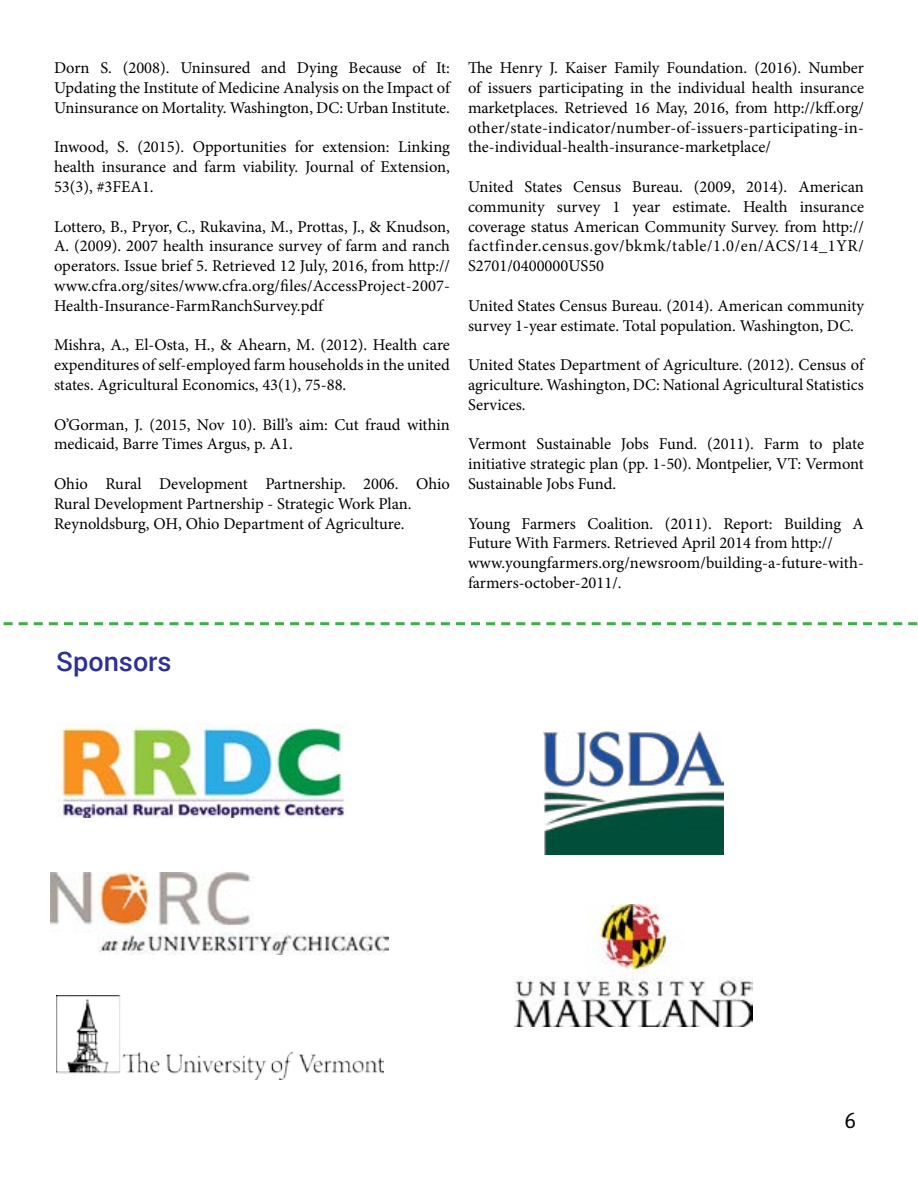
<style>
.page{position:relative;width:918px;height:1188px;background:#fff}
.page>*{position:absolute;margin:0;border:0;box-sizing:border-box;transform-origin:0 0}
.t1{font:500 27px "Roboto";color:#2e3092}
.t2{font:21px "Enriqueta";color:#000}
.t3{font:16.5px/19.8px "Minion Pro";color:#000;text-align:justify}
</style>
<div class="page">
<svg style="left:4px;top:622px;width:914px;height:3px"></svg>
<img style="left:59px;top:724px;width:285px;height:93px">
<img style="left:544px;top:732px;width:179px;height:123px">
<img style="left:56px;top:996px;width:328px;height:84px">
<img style="left:515px;top:905px;width:237px;height:122px">
<img style="left:51px;top:873px;width:338px;height:81px">
<p class="t3" style="left:54px;top:58px;width:398px">Dorn S. (2008). Uninsured and Dying Because of It:<br>Updating the Institute of Medicine Analysis on the Impact of Uninsurance on Mortality. Washington, DC: Urban Institute.</p>
<p class="t3" style="left:54px;top:137px;width:398px">Inwood, S. (2015). Opportunities for extension: Linking health insurance and farm viability. Journal of Extension, 53(3), #3FEA1.</p>
<p class="t3" style="left:54px;top:217px;width:398px">Lottero, B., Pryor, C., Rukavina, M., Prottas, J., &amp; Knudson, A. (2009). 2007 health insurance survey of farm and ranch operators. Issue brief 5. Retrieved 12 July, 2016, from http:// www.cfra.org/sites/www.cfra.org/files/AccessProject-2007- Health-Insurance-FarmRanchSurvey.pdf</p>
<p class="t3" style="left:54px;top:335px;width:397px">Mishra, A., El-Osta, H., &amp; Ahearn, M. (2012). Health care expenditures of self-employed farm households in the united states. Agricultural Economics, 43(1), 75-88.</p>
<p class="t3" style="left:54px;top:415px;width:397px">O’Gorman, J. (2015, Nov 10). Bill’s aim: Cut fraud within medicaid, Barre Times Argus, p. A1.</p>
<p class="t3" style="left:54px;top:474px;width:397px;text-align:left">Ohio Rural Development Partnership. 2006. Ohio<br>Rural Development Partnership - Strategic Work Plan.<br>Reynoldsburg, OH, Ohio Department of Agriculture.</p>
<p class="t3" style="left:468px;top:58px;width:398px">The Henry J. Kaiser Family Foundation. (2016). Number of issuers participating in the individual health insurance marketplaces. Retrieved 16 May, 2016, from http://kff.org/ other/state-indicator/number-of-issuers-participating-in&shy;the-individual-health-insurance-marketplace/</p>
<p class="t3" style="left:468px;top:177px;width:398px">United States Census Bureau. (2009, 2014). American community survey 1 year estimate. Health insurance coverage status American Community Survey. from http:// factfinder.census.gov/bkmk/table/1.0/en/ACS/14_1YR/ S2701/0400000US50</p>
<p class="t3" style="left:468px;top:296px;width:398px">United States Census Bureau. (2014). American community survey 1-year estimate. Total population. Washington, DC.</p>
<p class="t3" style="left:468px;top:355px;width:397px">United States Department of Agriculture. (2012). Census of agriculture. Washington, DC: National Agricultural Statistics Services.</p>
<p class="t3" style="left:468px;top:434px;width:398px">Vermont Sustainable Jobs Fund. (2011). Farm to plate initiative strategic plan (pp. 1-50). Montpelier, VT: Vermont Sustainable Jobs Fund.</p>
<p class="t3" style="left:468px;top:514px;width:398px;text-align:left">Young Farmers Coalition. (2011). Report: Building A Future With Farmers. Retrieved April 2014 from http:// www.youngfarmers.org/newsroom/building-a-future-with&shy;farmers-october-2011/.</p>
<h1 class="t1" style="left:56px;top:642px;width:117px">Sponsors</h1>
<p class="t2" style="left:845px;top:1106px;width:13px">6</p>
</div>
